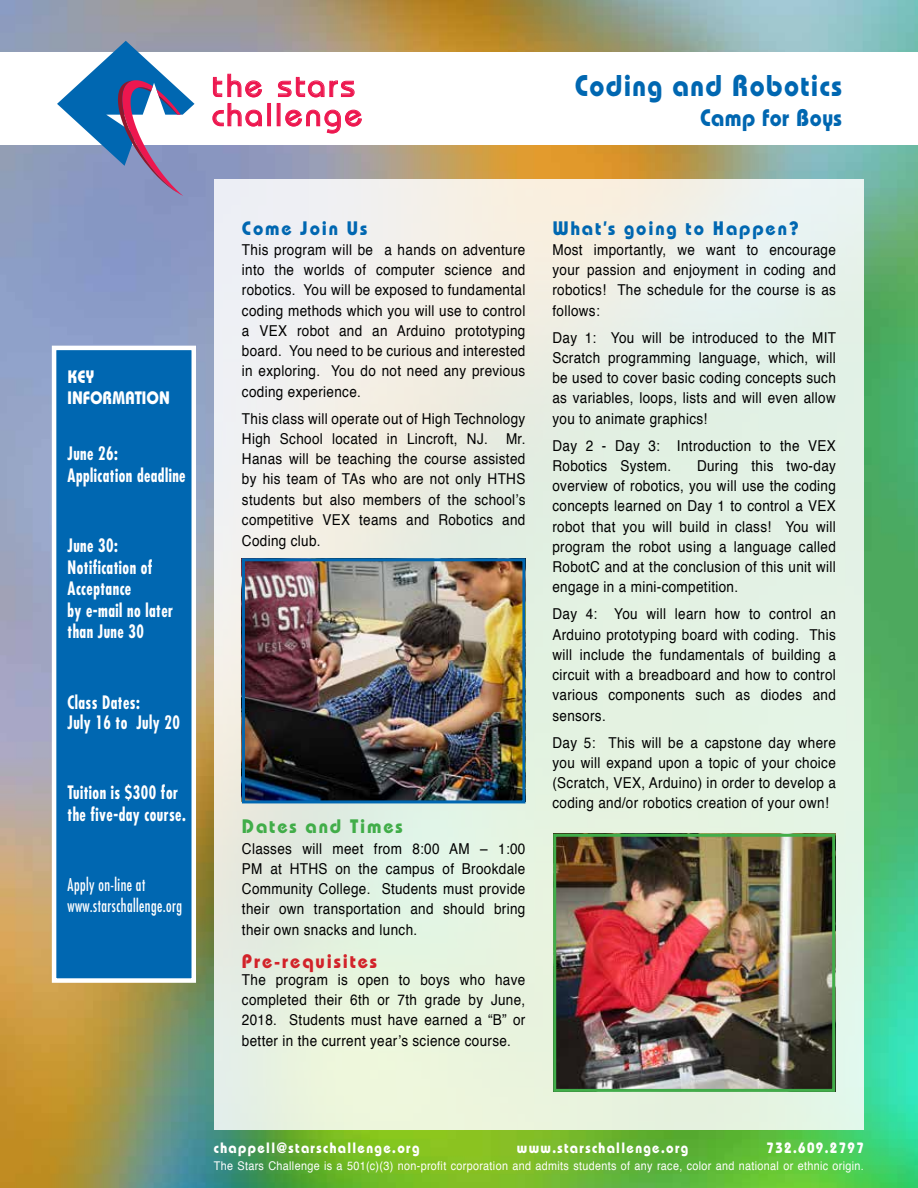
<style>
.page{position:relative;width:918px;height:1188px;background:#fff}
.page>*{position:absolute;margin:0;border:0;box-sizing:border-box;transform-origin:0 0}
.t1{font:500 31.95px/29.2px "Bauhaus";letter-spacing:.085em;color:#ed174f}
.t2{font:700 30px "Bauhaus";letter-spacing:.05em;color:#0067b1;scale:.9 1}
.t3{font:700 24px "Bauhaus";letter-spacing:.02em;color:#0067b1;scale:.9 1}
.t4{font:700 19.5px "Bauhaus";letter-spacing:.1em;color:#0067b1;scale:.95 1}
.t5{font:700 19.5px "Bauhaus";letter-spacing:.1em;color:#d2232a;scale:.95 1}
.t6{font:700 19.5px "Bauhaus";letter-spacing:.1em;color:#41ad49;scale:.95 1}
.t7{font:700 condensed 18px/21.6px "Futura";letter-spacing:.03em;color:#fff;scale:.85 1}
.t8{font:700 18px/21px "Bauhaus";color:#fff;scale:.9 1}
.t9{font:condensed 17.25px/21.6px "Futura";letter-spacing:.03em;color:#fff;scale:.85 1}
.t10{font:15px/20.2px "Helvetica";letter-spacing:.025em;color:#000;text-align:justify;scale:.9 1}
.t11{font:700 15px "Bauhaus";letter-spacing:.1em;color:#fff;scale:.9 1}
.t12{font:12px "Helvetica";letter-spacing:.03em;color:#fff;scale:.9 1}
</style>
<div class="page">
<img style="left:0;top:0;width:918px;height:1188px">
<div style="left:0;top:52px;width:918px;height:93px;background:#fff"></div>
<svg style="left:213px;top:77px;width:9px;height:20px"></svg>
<svg style="left:228px;top:74px;width:34px;height:23px"></svg>
<svg style="left:278px;top:77px;width:46px;height:20px"></svg>
<svg style="left:330px;top:81px;width:24px;height:16px"></svg>
<svg style="left:213px;top:103px;width:49px;height:23px"></svg>
<div style="left:268px;top:103px;width:3px;height:23px;border:1px solid #ed174f"></div>
<svg style="left:286px;top:110px;width:76px;height:23px"></svg>
<svg style="left:57px;top:41px;width:138px;height:160px"></svg>
<div style="left:214px;top:180px;width:650px;height:950px;background:linear-gradient(to bottom,#ecefea,#e3f3de)"></div>
<div style="left:52px;top:346px;width:144px;height:637px;background:#0067b1;border:4px solid #fff"></div>
<img style="left:246px;top:562px;width:275px;height:237px">
<div style="left:242px;top:558px;width:283px;height:245px;border:3px solid #0067b1"></div>
<img style="left:557px;top:838px;width:274px;height:250px">
<div style="left:553px;top:834px;width:282px;height:258px;border:3px solid #41ad49"></div>
<h1 class="t1" style="left:212px;top:71px;width:152px">the stars challenge</h1>
<h2 class="t2" style="left:575px;top:67px;width:299px">Coding and Robotics</h2>
<h3 class="t3" style="left:700px;top:103px;width:159px">Camp for Boys</h3>
<p class="t8" style="left:68px;top:366px;width:115px">KEY<br>INFORMATION</p>
<p class="t7" style="left:68px;top:443px;width:141px">June 26:<br>Application deadline</p>
<p class="t7" style="left:68px;top:534px;width:126px">June 30:<br>Notification of<br>Acceptance<br>by e-mail no later than June 30</p>
<p class="t7" style="left:68px;top:692px;width:134px;line-height:20.1px">Class Dates:<br>July 16 to July 20</p>
<p class="t7" style="left:68px;top:781px;width:141px">Tuition is $300 for the five-day course.</p>
<p class="t9" style="left:68px;top:873px;width:136px">Apply on-line at www.starschallenge.org</p>
<h3 class="t4" style="left:242px;top:216px;width:133px">Come Join Us</h3>
<p class="t10" style="left:242px;top:240px;width:316px">This program will be a hands on adventure into the worlds of computer science and robotics. You will be exposed to fundamental coding methods which you will use to control a VEX robot and an Arduino prototyping board. You need to be curious and interested in exploring. You do not need any previous coding experience.</p>
<p class="t10" style="left:242px;top:409px;width:316px">This class will operate out of High Technology High School located in Lincroft, NJ. Mr.<br>Hanas will be teaching the course assisted by his team of TAs who are not only HTHS students but also members of the school’s competitive VEX teams and Robotics and Coding club.</p>
<h3 class="t6" style="left:242px;top:814px;width:171px">Dates and Times</h3>
<p class="t10" style="left:242px;top:839px;width:316px">Classes will meet from 8:00 AM – 1:00<br>PM at HTHS on the campus of Brookdale Community College. Students must provide their own transportation and should bring their own snacks and lunch.</p>
<h3 class="t5" style="left:242px;top:949px;width:144px">Pre-requisites</h3>
<p class="t10" style="left:242px;top:970px;width:316px">The program is open to boys who have completed their 6th or 7th grade by June, 2018. Students must have earned a “B” or better in the current year’s science course.</p>
<h3 class="t4" style="left:552px;top:216px;width:261px">What’s going to Happen?</h3>
<p class="t10" style="left:552px;top:240px;width:316px">Most importantly, we want to encourage your passion and enjoyment in coding and robotics! The schedule for the course is as follows:</p>
<p class="t10" style="left:552px;top:328px;width:317px">Day 1: You will be introduced to the MIT Scratch programming language, which, will be used to cover basic coding concepts such as variables, loops, lists and will even allow you to animate graphics!</p>
<p class="t10" style="left:552px;top:436px;width:316px">Day 2 - Day 3: Introduction to the VEX<br>Robotics System.</p>
<p class="t10" style="left:552px;top:456px;width:316px;text-indent:145px">During this two-day overview of robotics, you will use the coding concepts learned on Day 1 to control a VEX robot that you will build in class! You will program the robot using a language called RobotC and at the conclusion of this unit will engage in a mini-competition.</p>
<p class="t10" style="left:552px;top:604px;width:316px">Day 4: You will learn how to control an Arduino prototyping board with coding. This will include the fundamentals of building a circuit with a breadboard and how to control various components such as diodes and sensors.</p>
<p class="t10" style="left:552px;top:733px;width:316px">Day 5: This will be a capstone day where you will expand upon a topic of your choice (Scratch, VEX, Arduino) in order to develop a coding and/or robotics creation of your own!</p>
<p class="t11" style="left:214px;top:1139px;width:230px">chappell@starschallenge.org</p>
<p class="t11" style="left:517px;top:1139px;width:192px">www.starschallenge.org</p>
<p class="t11" style="left:767px;top:1139px;width:110px">732.609.2797</p>
<p class="t12" style="left:214px;top:1156px;width:724px">The Stars Challenge is a 501(c)(3) non-profit corporation and admits students of any race, color and national or ethnic origin.</p>
</div>
